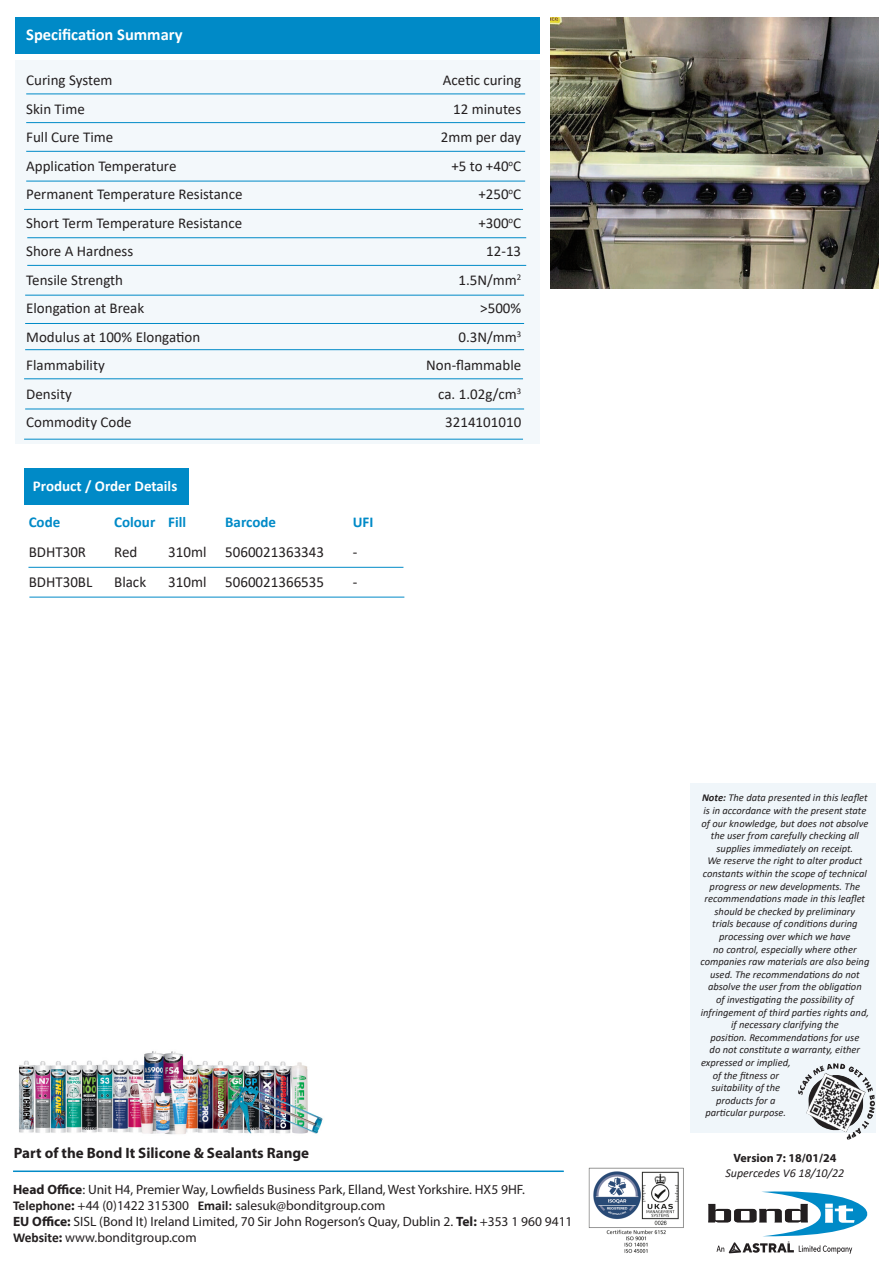
<style>
.page{position:relative;width:893px;height:1263px;background:#fff}
.page>*{position:absolute;margin:0;border:0;box-sizing:border-box;transform-origin:0 0}
.t1{font:700 16.5px "Calibri";color:#fff}
.t2{font:15.3px "Calibri";color:#231f20}
.t3{font:15px "Calibri";color:#231f20}
.t4{font:700 15px "Myriad Pro";color:#231f20}
.t5{font:700 15px "Calibri";color:#008ac7}
.t6{font:700 15px "Calibri";color:#fff}
.t7{font:13.5px "Myriad Pro";color:#231f20}
.t8{font:italic 12px "Calibri";color:#231f20}
.t9{font:700 12px "Myriad Pro";color:#231f20}
.t10{font:italic 10.5px/12.6px "Calibri";color:#231f20;text-align:center}
.s1{font-weight:700}
.s2{font-family:"Calibri";font-weight:700}
</style>
<div class="page">
<div style="left:690px;top:783px;width:186px;height:349px;background:#f0f6fa"></div>
<img style="left:589px;top:1167px;width:95px;height:86px">
<img style="left:799px;top:1063px;width:67px;height:69px">
<div style="left:24px;top:468px;width:165px;height:37px;background:#008ac7"></div>
<div style="left:16px;top:60px;width:524px;height:384px;background:#f3f8fb"></div>
<div style="left:16px;top:17px;width:524px;height:37px;background:#008ac7"></div>
<hr style="left:26px;top:94px;width:499px;height:1px;background:#008ac7">
<hr style="left:26px;top:122px;width:499px;height:1px;background:#008ac7">
<hr style="left:26px;top:151px;width:499px;height:1px;background:#008ac7">
<hr style="left:26px;top:181px;width:499px;height:1px;background:#008ac7">
<hr style="left:28px;top:567px;width:375px;height:1px;background:#008ac7">
<hr style="left:24px;top:209px;width:499px;height:1px;background:#008ac7">
<hr style="left:27px;top:237px;width:499px;height:1px;background:#008ac7">
<hr style="left:27px;top:265px;width:499px;height:1px;background:#008ac7">
<hr style="left:25px;top:323px;width:499px;height:1px;background:#008ac7">
<hr style="left:24px;top:378px;width:499px;height:1px;background:#008ac7">
<hr style="left:29px;top:597px;width:375px;height:1px;background:#008ac7">
<hr style="left:25px;top:295px;width:499px;height:1px;background:#008ac7">
<hr style="left:25px;top:349px;width:499px;height:1px;background:#008ac7">
<hr style="left:25px;top:409px;width:499px;height:1px;background:#008ac7">
<img style="left:551px;top:17px;width:328px;height:272px">
<hr style="left:13px;top:1171px;width:551px;height:1px;background:#008ac7">
<img style="left:19px;top:1051px;width:304px;height:84px">
<hr style="left:24px;top:439px;width:499px;height:1px;background:#008ac7">
<svg style="left:708px;top:1191px;width:160px;height:63px"></svg>
<p class="t1" style="left:26px;top:23px;width:158px">Specification Summary</p>
<p class="t3" style="left:26px;top:70px;width:88px">Curing System</p>
<p class="t3" style="left:443px;top:70px;width:80px">Acetic curing</p>
<p class="t3" style="left:26px;top:98px;width:60px">Skin Time</p>
<p class="t3" style="left:453px;top:98px;width:69px">12 minutes</p>
<p class="t3" style="left:26px;top:127px;width:89px">Full Cure Time</p>
<p class="t3" style="left:441px;top:127px;width:82px">2mm per day</p>
<p class="t3" style="left:26px;top:155px;width:152px">Application Temperature</p>
<p class="t3" style="left:451px;top:155px;width:71px">+5 to +40<sup>o</sup>C</p>
<p class="t3" style="left:26px;top:184px;width:218px">Permanent Temperature Resistance</p>
<p class="t3" style="left:478px;top:184px;width:44px">+250<sup>o</sup>C</p>
<p class="t3" style="left:26px;top:212px;width:217px">Short Term Temperature Resistance</p>
<p class="t3" style="left:478px;top:212px;width:44px">+300<sup>o</sup>C</p>
<p class="t3" style="left:26px;top:241px;width:109px">Shore A Hardness</p>
<p class="t3" style="left:486px;top:241px;width:37px">12-13</p>
<p class="t3" style="left:26px;top:269px;width:98px">Tensile Strength</p>
<p class="t3" style="left:458px;top:269px;width:64px">1.5N/mm<sup>2</sup></p>
<p class="t3" style="left:26px;top:298px;width:120px">Elongation at Break</p>
<p class="t3" style="left:480px;top:298px;width:43px">&gt;500%</p>
<p class="t3" style="left:26px;top:326px;width:175px">Modulus at 100% Elongation</p>
<p class="t3" style="left:458px;top:326px;width:64px">0.3N/mm<sup>3</sup></p>
<p class="t3" style="left:26px;top:355px;width:80px">Flammability</p>
<p class="t3" style="left:426px;top:355px;width:96px">Non-flammable</p>
<p class="t3" style="left:26px;top:383px;width:47px">Density</p>
<p class="t3" style="left:438px;top:383px;width:85px">ca. 1.02g/cm<sup>3</sup></p>
<p class="t3" style="left:26px;top:412px;width:107px">Commodity Code</p>
<p class="t3" style="left:445px;top:412px;width:78px">3214101010</p>
<p class="t6" style="left:33px;top:475px;width:146px">Product / Order Details</p>
<p class="t5" style="left:29px;top:511px;width:33px">Code</p>
<p class="t5" style="left:114px;top:511px;width:73px">Colour Fill</p>
<p class="t5" style="left:225px;top:511px;width:52px">Barcode</p>
<p class="t5" style="left:353px;top:511px;width:22px">UFI</p>
<p class="t2" style="left:29px;top:541px;width:59px">BDHT30R</p>
<p class="t2" style="left:114px;top:541px;width:25px">Red</p>
<p class="t2" style="left:168px;top:541px;width:157px">310ml 5060021363343</p>
<p class="t2" style="left:353px;top:541px;width:6px">-</p>
<p class="t2" style="left:29px;top:571px;width:65px">BDHT30BL</p>
<p class="t2" style="left:114px;top:571px;width:33px">Black</p>
<p class="t2" style="left:168px;top:571px;width:157px">310ml 5060021366535</p>
<p class="t2" style="left:353px;top:571px;width:6px">-</p>
<p class="t4" style="left:14px;top:1143px;width:297px">Part of the Bond It Silicone &amp; Sealants Range</p>
<p class="t7" style="left:13px;top:1181px;width:513px"><span class="s1">Head Office</span>: Unit H4, Premier Way, Lowfields Business Park, Elland, West Yorkshire. HX5 9HF.</p>
<p class="t7" style="left:13px;top:1197px;width:374px"><span class="s2">Telephone</span><span class="s1">:</span> +44 (0)1422 315300 <span class="s2">Email:</span> salesuk@bonditgroup.com</p>
<p class="t7" style="left:13px;top:1213px;width:561px"><span class="s1">EU Office:</span> SISL (Bond It) Ireland Limited, 70 Sir John Rogerson’s Quay, Dublin 2. <span class="s1">Tel:</span> +353 1 960 9411</p>
<p class="t7" style="left:13px;top:1229px;width:185px"><span class="s2">Website</span><span class="s1">:</span> www.bonditgroup.com</p>
<p class="t10" style="left:701px;top:791px;width:168px"><span class="s1">Note:</span> The data presented in this leaflet is in accordance with the present state of our knowledge, but does not absolve the user from carefully checking all supplies immediately on receipt.</p>
<p class="t10" style="left:700px;top:854px;width:170px">We reserve the right to alter product constants within the scope of technical progress or new developments. The recommendations made in this leaflet should be checked by preliminary<br>trials because of conditions during processing over which we have<br>no control, especially where other companies raw materials are also being used. The recommendations do not absolve the user from the obligation<br>of investigating the possibility of infringement of third parties rights and, if necessary clarifying the</p>
<p class="t10" style="left:710px;top:1030px;width:151px">position. Recommendations for use</p>
<p class="t10" style="left:710px;top:1043px;width:152px">do not constitute a warranty, either</p>
<p class="t10" style="left:701px;top:1056px;width:91px">expressed or implied,</p>
<p class="t10" style="left:713px;top:1068px;width:68px">of the fitness or</p>
<p class="t10" style="left:711px;top:1081px;width:70px">suitability of the</p>
<p class="t10" style="left:716px;top:1093px;width:61px">products for a</p>
<p class="t10" style="left:705px;top:1106px;width:82px">particular purpose.</p>
<p class="t9" style="left:733px;top:1150px;width:105px">Version 7: 18/01/24</p>
<p class="t8" style="left:725px;top:1164px;width:120px">Supercedes V6 18/10/22</p>
</div>
